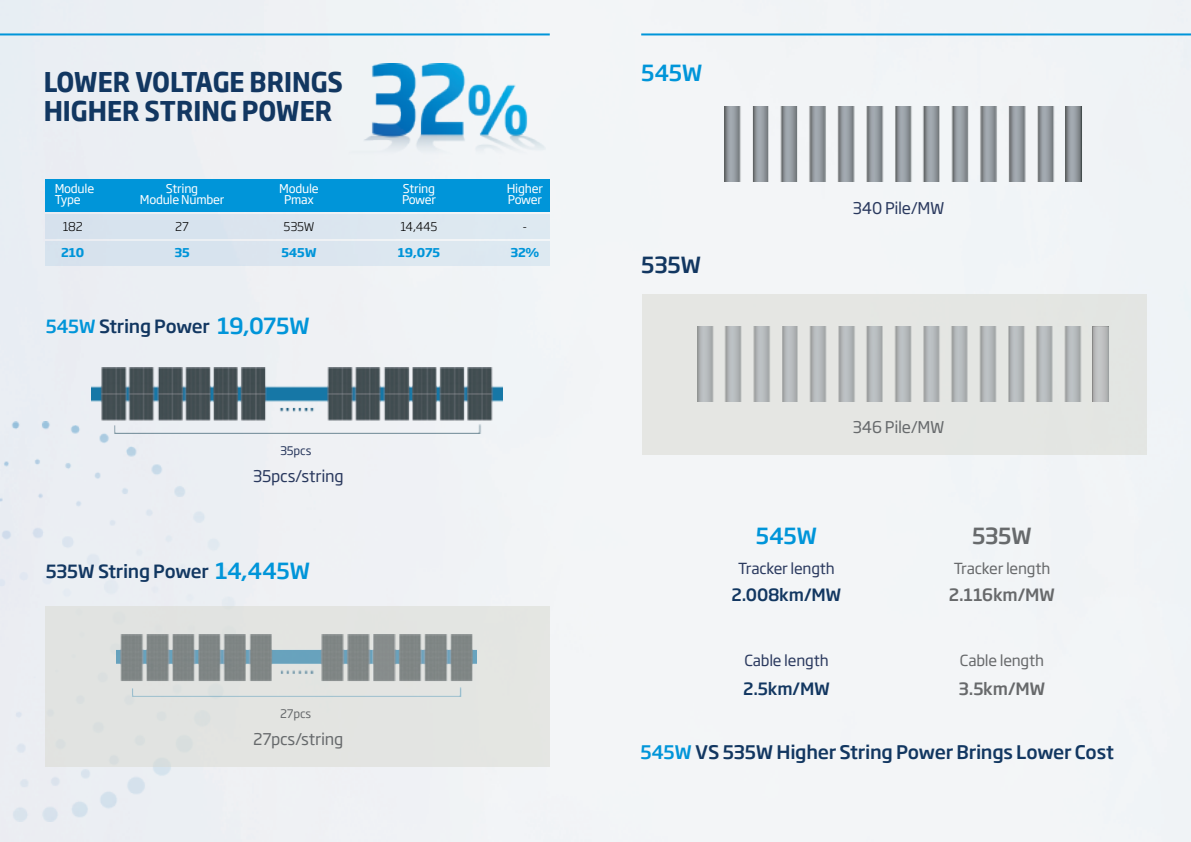
<style>
.page{position:relative;width:1191px;height:842px;background:#f2f4f7}
.page>*{position:absolute;margin:0;border:0;box-sizing:border-box;transform-origin:0 0}
.t1{font:700 26.9px/29px "Soho Gothic Pro";color:#123761;scale:.89 1}
.t2{font:500 22px "Soho Gothic Pro";letter-spacing:-.025em;color:#0095d9}
.t3{font:500 22px "Soho Gothic Pro";color:#123761}
.t4{font:500 22px "Soho Gothic Pro";color:#676a6c}
.t5{font:500 18.5px "Soho Gothic Pro";letter-spacing:-.015em;color:#123761}
.t6{font:500 18px "Soho Gothic Pro";letter-spacing:-.02em;color:#123761}
.t7{font:500 16.8px "Soho Gothic Pro";letter-spacing:-.015em;color:#123761}
.t8{font:500 16.8px "Soho Gothic Pro";letter-spacing:-.02em;color:#67696b}
.t9{font:16px "Soho Gothic Pro";letter-spacing:-.015em;color:#2a395e}
.t10{font:16px "Soho Gothic Pro";letter-spacing:-.015em;color:#676a6c}
.t11{font:15.1px "Soho Gothic Pro";letter-spacing:-.015em;color:#2a395e}
.t12{font:15.1px "Soho Gothic Pro";letter-spacing:-.015em;color:#67696b}
.t13{font:12px/11.2px "Soho Gothic Pro";letter-spacing:-.02em;color:#fff}
.t14{font:700 12px "Soho Gothic Pro";letter-spacing:-.02em;color:#0095d9}
.t15{font:300 12px "Soho Gothic Pro";letter-spacing:-.02em;color:#030303}
.t16{font:11.7px "Soho Gothic Pro";letter-spacing:-.01em;color:#2a395e}
.t17{font:11.7px "Soho Gothic Pro";letter-spacing:-.01em;color:#676a6c}
.s1{color:#0095d9}
.s2{font-size:22px;color:#0095d9}
</style>
<div class="page">
<div style="left:0;top:421px;width:235px;height:401px;background:#ebeef3"></div>
<div style="left:46px;top:606px;width:504px;height:160px;background:#e3e4e1"></div>
<div style="left:642px;top:295px;width:504px;height:160px;background:#e5e6e3"></div>
<div style="left:46px;top:214px;width:504px;height:25px;background:#dbe5ef"></div>
<div style="left:46px;top:241px;width:504px;height:24px;background:#dbe5ef"></div>
<div style="left:46px;top:179px;width:504px;height:33px;background:#0095d9"></div>
<hr style="left:0;top:33px;width:550px;height:2px;background:#0095d9">
<hr style="left:641px;top:33px;width:550px;height:2px;background:#0095d9">
<img style="left:91px;top:368px;width:411px;height:66px">
<img style="left:117px;top:634px;width:359px;height:63px">
<img style="left:724px;top:107px;width:341px;height:74px">
<img style="left:1065px;top:107px;width:22px;height:74px">
<img style="left:697px;top:327px;width:385px;height:74px">
<img style="left:1092px;top:327px;width:17px;height:75px">
<img style="left:343px;top:63px;width:203px;height:93px">
<div style="left:373px;top:634px;width:22px;height:47px;background:#878c8c"></div>
<div style="left:1092px;top:327px;width:16px;height:74px;background:linear-gradient(to bottom,#bcbebe,#bcbebe)"></div>
<h1 class="t1" style="left:44px;top:66px;width:338px">LOWER VOLTAGE BRINGS<br>HIGHER STRING POWER</h1>
<p class="t13" style="left:55px;top:183px;width:41px">Module<br>Type</p>
<p class="t15" style="left:63px;top:217px;width:21px">182</p>
<p class="t14" style="left:61px;top:243px;width:25px">210</p>
<p class="t13" style="left:140px;top:183px;width:86px;text-align:center">String<br>Module Number</p>
<p class="t15" style="left:175px;top:217px;width:15px">27</p>
<p class="t14" style="left:174px;top:243px;width:17px">35</p>
<p class="t13" style="left:279px;top:183px;width:41px;text-align:center">Module<br>Pmax</p>
<p class="t15" style="left:284px;top:217px;width:32px">535W</p>
<p class="t14" style="left:281px;top:243px;width:37px">545W</p>
<h3 class="t6" style="left:46px;top:312px;width:266px"><span class="s1">545W</span> String Power <span class="s2">19,075W</span></h3>
<p class="t16" style="left:280px;top:441px;width:33px">35pcs</p>
<h3 class="t9" style="left:253px;top:464px;width:92px">35pcs/string</h3>
<h3 class="t6" style="left:46px;top:557px;width:266px">535W String Power <span class="s2">14,445W</span></h3>
<p class="t17" style="left:280px;top:705px;width:32px">27pcs</p>
<h3 class="t10" style="left:253px;top:727px;width:92px">27pcs/string</h3>
<p class="t13" style="left:402px;top:183px;width:35px">String<br>Power</p>
<p class="t15" style="left:400px;top:217px;width:39px">14,445</p>
<p class="t14" style="left:398px;top:243px;width:44px">19,075</p>
<p class="t13" style="left:507px;top:182px;width:38px">Higher<br>Power</p>
<p class="t15" style="left:522px;top:217px;width:6px">-</p>
<p class="t14" style="left:510px;top:243px;width:30px">32%</p>
<h2 class="t2" style="left:641px;top:56px;width:63px">545W</h2>
<h2 class="t3" style="left:641px;top:248px;width:62px">535W</h2>
<h3 class="t9" style="left:852px;top:196px;width:94px">340 Pile/MW</h3>
<h3 class="t10" style="left:852px;top:414px;width:94px">346 Pile/MW</h3>
<h2 class="t2" style="left:756px;top:519px;width:63px">545W</h2>
<h2 class="t4" style="left:972px;top:519px;width:62px">535W</h2>
<p class="t11" style="left:738px;top:557px;width:98px">Tracker length</p>
<h3 class="t7" style="left:731px;top:581px;width:111px">2.008km/MW</h3>
<p class="t11" style="left:744px;top:648px;width:86px">Cable length</p>
<h3 class="t7" style="left:743px;top:675px;width:88px">2.5km/MW</h3>
<p class="t12" style="left:953px;top:557px;width:98px">Tracker length</p>
<h3 class="t8" style="left:949px;top:581px;width:108px">2.116km/MW</h3>
<p class="t12" style="left:960px;top:648px;width:86px">Cable length</p>
<h3 class="t8" style="left:958px;top:675px;width:88px">3.5km/MW</h3>
<h3 class="t5" style="left:640px;top:738px;width:475px"><span class="s1">545W</span> VS 535W Higher String Power Brings Lower Cost</h3>
</div>
